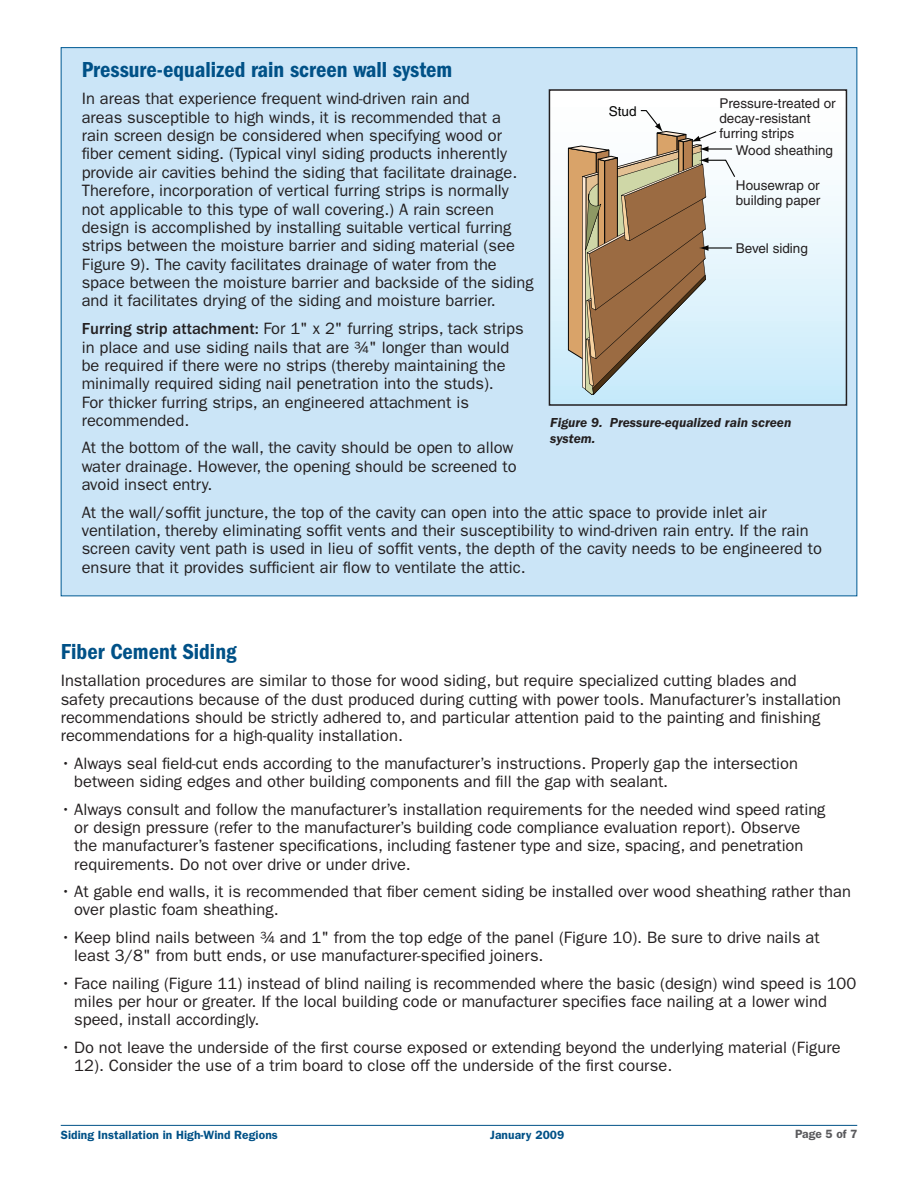
<style>
.page{position:relative;width:918px;height:1188px;background:#fff}
.page>*{position:absolute;margin:0;border:0;box-sizing:border-box;transform-origin:0 0}
.RA_Heading_2{font:22.5px "ITC Franklin Gothic Std Dm Cd";color:#005187}
.RA_body1{font:16.5px/18.3px "ITC Franklin Gothic Std";color:#231f20}
.RA_body_bullet{font:16.5px/18.3px "ITC Franklin Gothic Std";color:#231f20}
.t1{font:13.5px/15px "Helvetica";color:#231f20}
.HGCC_caption{font:italic 600 13.5px/15.8px "ITC Franklin Gothic Std";color:#231f20}
.t2{font:13.5px "Helvetica";color:#050504}
.t3{font:600 12px "ITC Franklin Gothic Std";letter-spacing:.005em;color:#005187}
.t4{font:600 12px "ITC Franklin Gothic Std";color:#5a5a5d}
.s1{font-weight:500}
</style>
<div class="page">
<hr style="left:61px;top:1125px;width:796px;height:1px;background:#005187">
<div style="left:61px;top:48px;width:796px;height:548px;background:#cbe5f7"></div>
<div style="left:549px;top:90px;width:297px;height:315px;background:linear-gradient(to bottom,#fff,#c9ebfa)"></div>
<svg style="left:564px;top:109px;width:172px;height:286px"></svg>
<div style="left:549px;top:89px;width:298px;height:317px;border:2px solid #231f20"></div>
<p class="RA_Heading_2" style="left:82px;top:57px;width:372px">Pressure-equalized rain screen wall system</p>
<p class="RA_body1" style="left:82px;top:90px;width:454px">In areas that experience frequent wind-driven rain and<br>areas susceptible to high winds, it is recommended that a<br>rain screen design be considered when specifying wood or fiber cement siding. (Typical vinyl siding products inherently provide air cavities behind the siding that facilitate drainage.<br>Therefore, incorporation of vertical furring strips is normally not applicable to this type of wall covering.) A rain screen design is accomplished by installing suitable vertical furring strips between the moisture barrier and siding material (see Figure 9). The cavity facilitates drainage of water from the space between the moisture barrier and backside of the siding and it facilitates drying of the siding and moisture barrier.</p>
<p class="RA_body1" style="left:82px;top:320px;width:444px"><span class="s1">Furring strip attachment:</span> For 1" x 2" furring strips, tack strips in place and use siding nails that are ¾" longer than would be required if there were no strips (thereby maintaining the minimally required siding nail penetration into the studs).<br>For thicker furring strips, an engineered attachment is recommended.</p>
<p class="RA_body1" style="left:82px;top:439px;width:436px">At the bottom of the wall, the cavity should be open to allow water drainage. However, the opening should be screened to avoid insect entry.</p>
<p class="RA_body1" style="left:82px;top:503px;width:742px">At the wall/soffit juncture, the top of the cavity can open into the attic space to provide inlet air ventilation, thereby eliminating soffit vents and their susceptibility to wind-driven rain entry. If the rain screen cavity vent path is used in lieu of soffit vents, the depth of the cavity needs to be engineered to ensure that it provides sufficient air flow to ventilate the attic.</p>
<p class="t1" style="left:719px;top:95px;width:118px">Pressure-treated or decay-resistant furring strips</p>
<p class="t2" style="left:609px;top:103px;width:29px">Stud</p>
<p class="t1" style="left:736px;top:142px;width:99px">Wood sheathing</p>
<p class="t1" style="left:736px;top:178px;width:86px">Housewrap or building paper</p>
<p class="t1" style="left:736px;top:241px;width:74px">Bevel siding</p>
<p class="HGCC_caption" style="left:550px;top:415px;width:243px">Figure 9. Pressure-equalized rain screen system.</p>
<p class="RA_Heading_2" style="left:61px;top:639px;width:177px">Fiber Cement Siding</p>
<p class="RA_body1" style="left:61px;top:672px;width:782px">Installation procedures are similar to those for wood siding, but require specialized cutting blades and safety precautions because of the dust produced during cutting with power tools. Manufacturer’s installation recommendations should be strictly adhered to, and particular attention paid to the painting and finishing recommendations for a high-quality installation.</p>
<p class="RA_body_bullet" style="left:74px;top:754px;width:725px;text-indent:-14px">• Always seal field-cut ends according to the manufacturer’s instructions. Properly gap the intersection between siding edges and other building components and fill the gap with sealant.</p>
<p class="RA_body_bullet" style="left:74px;top:800px;width:753px;text-indent:-14px">• Always consult and follow the manufacturer’s installation requirements for the needed wind speed rating or design pressure (refer to the manufacturer’s building code compliance evaluation report). Observe the manufacturer’s fastener specifications, including fastener type and size, spacing, and penetration requirements. Do not over drive or under drive.</p>
<p class="RA_body_bullet" style="left:74px;top:882px;width:778px;text-indent:-14px">• At gable end walls, it is recommended that fiber cement siding be installed over wood sheathing rather than over plastic foam sheathing.</p>
<p class="RA_body_bullet" style="left:74px;top:928px;width:747px;text-indent:-14px">• Keep blind nails between ¾ and 1" from the top edge of the panel (Figure 10). Be sure to drive nails at least 3/8" from butt ends, or use manufacturer-specified joiners.</p>
<p class="RA_body_bullet" style="left:74px;top:974px;width:784px;text-indent:-14px">• Face nailing (Figure 11) instead of blind nailing is recommended where the basic (design) wind speed is 100 miles per hour or greater. If the local building code or manufacturer specifies face nailing at a lower wind speed, install accordingly.</p>
<p class="RA_body_bullet" style="left:74px;top:1038px;width:768px;text-indent:-14px">• Do not leave the underside of the first course exposed or extending beyond the underlying material (Figure<br>12). Consider the use of a trim board to close off the underside of the first course.</p>
<p class="t3" style="left:61px;top:1128px;width:219px">Siding Installation in High-Wind Regions</p>
<p class="t3" style="left:490px;top:1128px;width:76px">January 2009</p>
<p class="t4" style="left:795px;top:1127px;width:64px">Page 5 of 7</p>
</div>
